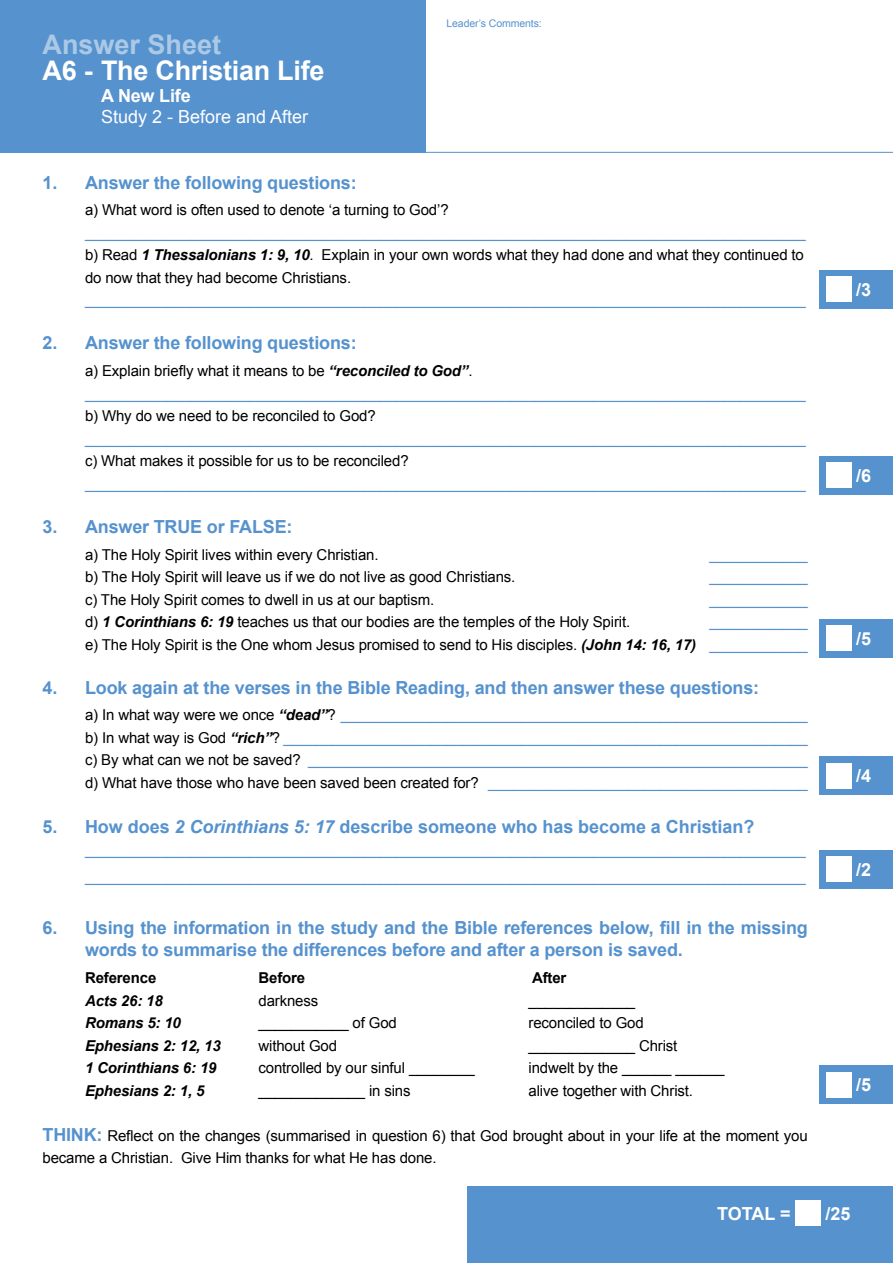
<style>
.page{position:relative;width:893px;height:1263px;background:#fff}
.page>*{position:absolute;margin:0;border:0;box-sizing:border-box;transform-origin:0 0}
.t1{font:700 27px "Arial";letter-spacing:-.01em;color:#fff}
.t2{font:700 27px "Arial";color:#abc9e6}
.t3{font:700 18px/22.5px "Arial";letter-spacing:-.01em;color:#5692ce}
.t4{font:700 18px "Arial";letter-spacing:-.01em;color:#fff}
.t5{font:18px "Arial";color:#fff}
.t6{font:15px/22.5px "Arial";letter-spacing:-.01em;color:#5692ce}
.t7{font:15px/22.5px "Arial";letter-spacing:-.01em;color:#000}
.t8{font:italic 700 15px "Arial";letter-spacing:-.01em;color:#000}
.t9{font:700 15px "Arial";letter-spacing:-.01em;color:#000}
.t10{font:10.5px "Arial";letter-spacing:-.01em;color:#5692ce}
.s1{color:#5692ce}
.s2{font-weight:700;font-style:italic}
.s3{color:#000}
.s4{font-weight:700;font-style:italic;color:#000}
.s5{font-style:italic}
.s6{font-weight:700;font-size:18px;color:#5692ce}
</style>
<div class="page">
<div style="left:820px;top:270px;width:73px;height:39px;background:#5692ce"></div>
<div style="left:826px;top:277px;width:26px;height:25px;background:#fff"></div>
<div style="left:468px;top:1186px;width:425px;height:77px;background:#5692ce"></div>
<div style="left:796px;top:1200px;width:25px;height:26px;background:#fff"></div>
<div style="left:820px;top:456px;width:73px;height:38px;background:#5692ce"></div>
<div style="left:826px;top:462px;width:26px;height:26px;background:#fff"></div>
<div style="left:820px;top:757px;width:73px;height:38px;background:#5692ce"></div>
<div style="left:826px;top:763px;width:26px;height:26px;background:#fff"></div>
<div style="left:820px;top:1065px;width:73px;height:39px;background:#5692ce"></div>
<div style="left:826px;top:1072px;width:26px;height:25px;background:#fff"></div>
<hr style="left:425px;top:152px;width:468px;height:1px;background:#5692ce">
<div style="left:820px;top:619px;width:73px;height:38px;background:#5692ce"></div>
<div style="left:826px;top:625px;width:26px;height:26px;background:#fff"></div>
<div style="left:820px;top:850px;width:73px;height:39px;background:#5692ce"></div>
<div style="left:826px;top:857px;width:26px;height:25px;background:#fff"></div>
<div style="left:0;top:0;width:425px;height:153px;background:#5692ce"></div>
<hr style="left:892px;top:0;width:1px;height:153px;background:#5692ce">
<h1 class="t2" style="left:43px;top:26px;width:180px">Answer Sheet</h1>
<h1 class="t1" style="left:43px;top:53px;width:283px">A6 - The Christian Life</h1>
<p class="t4" style="left:101px;top:83px;width:91px">A New Life</p>
<p class="t5" style="left:101px;top:105px;width:209px">Study 2 - Before and After</p>
<p class="t10" style="left:446px;top:17px;width:97px">Leader’s Comments:</p>
<p class="t3" style="left:43px;top:172px;width:316px">1. Answer the following questions:</p>
<p class="t7" style="left:85px;top:199px;width:365px">a) What word is often used to denote ‘a turning to God’?</p>
<p class="t7" style="left:85px;top:221px;width:722px"><span class="s1">________________________________________________________________________________________ </span>b) Read <span class="s2">1 Thessalonians 1: 9, 10</span>. Explain in your own words what they had done and what they continued to do now that they had become Christians.</p>
<p class="t6" style="left:85px;top:289px;width:722px">________________________________________________________________________________________</p>
<p class="t3" style="left:43px;top:332px;width:316px">2. Answer the following questions:</p>
<p class="t6" style="left:85px;top:360px;width:722px"><span class="s3">a) Explain briefly what it means to be</span> <span class="s4">“reconciled to God”</span><span class="s3">. </span>________________________________________________________________________________________</p>
<p class="t7" style="left:85px;top:405px;width:292px">b) Why do we need to be reconciled to God?</p>
<p class="t6" style="left:85px;top:427px;width:722px">________________________________________________________________________________________</p>
<p class="t7" style="left:85px;top:450px;width:325px">c) What makes it possible for us to be reconciled?</p>
<p class="t6" style="left:85px;top:472px;width:722px">________________________________________________________________________________________</p>
<p class="t3" style="left:43px;top:516px;width:251px">3. Answer TRUE or FALSE:</p>
<p class="t7" style="left:85px;top:543px;width:295px">a) The Holy Spirit lives within every Christian.</p>
<p class="t6" style="left:709px;top:543px;width:100px">____________</p>
<p class="t7" style="left:85px;top:566px;width:432px">b) The Holy Spirit will leave us if we do not live as good Christians.</p>
<p class="t6" style="left:709px;top:566px;width:100px">____________</p>
<p class="t7" style="left:85px;top:588px;width:351px">c) The Holy Spirit comes to dwell in us at our baptism.</p>
<p class="t6" style="left:709px;top:588px;width:100px">____________</p>
<p class="t7" style="left:85px;top:611px;width:547px">d) <span class="s2">1 Corinthians 6: 19</span> teaches us that our bodies are the temples of the Holy Spirit.</p>
<p class="t7" style="left:85px;top:611px;width:724px;text-align:right"><span class="s1">____________<br></span>e) The Holy Spirit is the One whom Jesus promised to send to His disciples. <span class="s2">(John 14: 16, 17)</span> <span class="s1">____________</span></p>
<p class="t3" style="left:43px;top:677px;width:718px">4. Look again at the verses in the Bible Reading, and then answer these questions:</p>
<p class="t6" style="left:85px;top:704px;width:724px;text-align:justify"><span class="s3">a) In what way were we once</span> <span class="s4">“dead”</span><span class="s3">?</span> _________________________________________________________ <span class="s3">b) In what way is God</span> <span class="s4">“rich”</span><span class="s3">?</span> ________________________________________________________________ <span class="s3">c) By what can we not be saved?</span> _____________________________________________________________ <span class="s3">d) What have those who have been saved been created for?</span> _______________________________________</p>
<p class="t3" style="left:43px;top:816px;width:713px">5. How does <span class="s5">2 Corinthians 5: 17</span> describe someone who has become a Christian?</p>
<p class="t6" style="left:85px;top:837px;width:722px;line-height:26.7px">________________________________________________________________________________________ ________________________________________________________________________________________</p>
<p class="t3" style="left:85px;top:917px;width:724px;text-indent:-42px">6. Using the information in the study and the Bible references below, fill in the missing words to summarise the differences before and after a person is saved.</p>
<p class="t9" style="left:85px;top:968px;width:73px">Reference</p>
<p class="t9" style="left:259px;top:968px;width:48px">Before</p>
<p class="t9" style="left:532px;top:968px;width:36px">After</p>
<p class="t8" style="left:85px;top:991px;width:79px">Acts 26: 18</p>
<p class="t7" style="left:259px;top:989px;width:61px">darkness</p>
<p class="t7" style="left:529px;top:989px;width:108px">_____________</p>
<p class="t8" style="left:85px;top:1013px;width:97px">Romans 5: 10</p>
<p class="t7" style="left:259px;top:1012px;width:140px">___________ of God</p>
<p class="t7" style="left:529px;top:1012px;width:117px">reconciled to God</p>
<p class="t8" style="left:85px;top:1036px;width:137px">Ephesians 2: 12, 13</p>
<p class="t7" style="left:259px;top:1034px;width:80px">without God</p>
<p class="t7" style="left:529px;top:1034px;width:150px">_____________ Christ</p>
<p class="t8" style="left:85px;top:1058px;width:133px">1 Corinthians 6: 19</p>
<p class="t7" style="left:259px;top:1057px;width:218px">controlled by our sinful ________</p>
<p class="t7" style="left:529px;top:1057px;width:198px">indwelt by the ______ ______</p>
<p class="t8" style="left:85px;top:1081px;width:121px">Ephesians 2: 1, 5</p>
<p class="t7" style="left:259px;top:1079px;width:154px">_____________ in sins</p>
<p class="t7" style="left:529px;top:1079px;width:166px">alive together with Christ.</p>
<p class="t7" style="left:43px;top:1124px;width:767px"><span class="s6">THINK:</span> Reflect on the changes (summarised in question 6) that God brought about in your life at the moment you became a Christian. Give Him thanks for what He has done.</p>
<p class="t4" style="left:856px;top:278px;width:17px">/3</p>
<p class="t4" style="left:856px;top:463px;width:17px">/6</p>
<p class="t4" style="left:856px;top:626px;width:17px">/5</p>
<p class="t4" style="left:856px;top:764px;width:17px">/4</p>
<p class="t4" style="left:856px;top:858px;width:17px">/2</p>
<p class="t4" style="left:856px;top:1073px;width:17px">/5</p>
<p class="t4" style="left:717px;top:1202px;width:75px">TOTAL =</p>
<p class="t4" style="left:825px;top:1202px;width:27px">/25</p>
</div>
